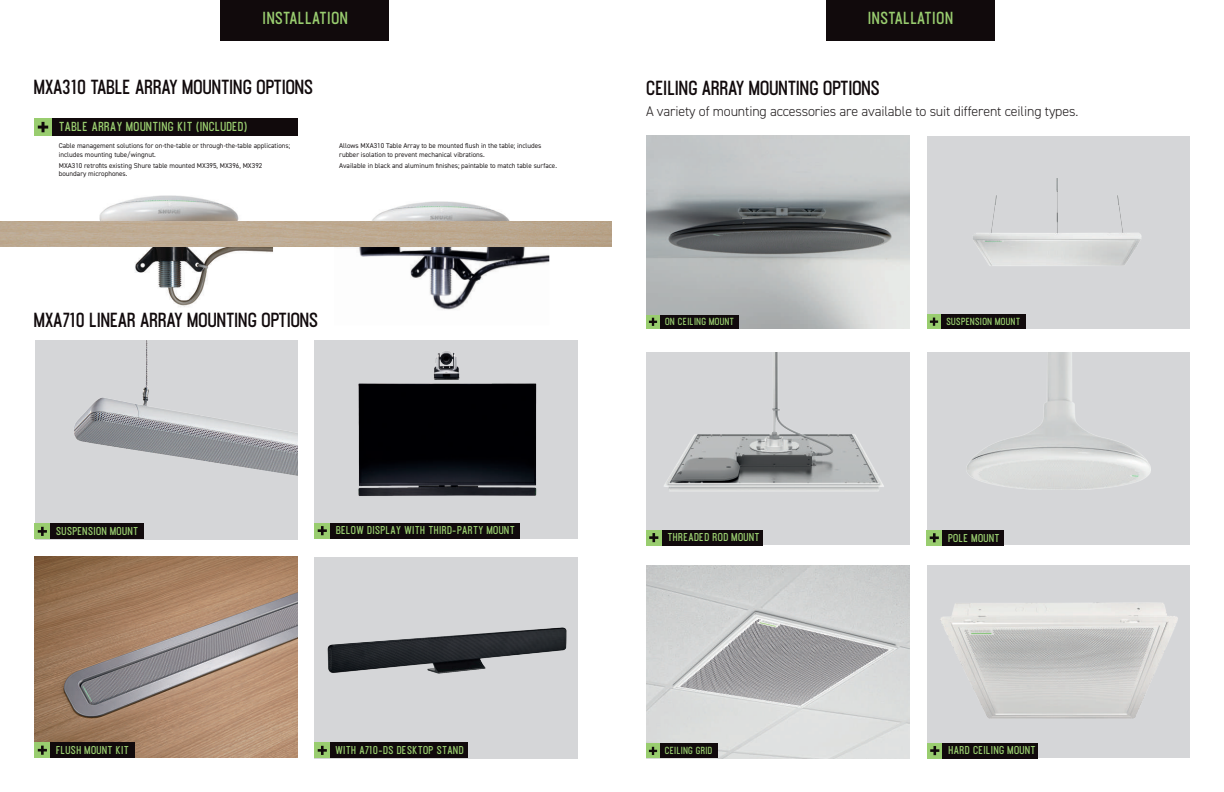
<style>
.page{position:relative;width:1224px;height:792px;background:#fff}
.page>*{position:absolute;margin:0;border:0;box-sizing:border-box;transform-origin:0 0}
.t1{font:700 18px "Ostrich Proper";letter-spacing:-.045em;color:#110a0c}
.t2{font:700 15.4px "Ostrich Proper";color:#99cd6f}
.t3{font:300 14px "DIN2014";letter-spacing:-.01em;color:#231f20}
.t4{font:700 11.5px "Ostrich Proper";color:#99cd6f}
.t5{font:700 10.1px "Ostrich Proper";color:#99cd6f}
.t6{font:700 9.1px "Ostrich Proper";color:#99cd6f}
.t7{font:7px/8.4px "DIN2014";color:#231f20}
</style>
<div class="page">
<img style="left:372px;top:201px;width:138px;height:20px">
<img style="left:334px;top:246px;width:215px;height:64px">
<img style="left:99px;top:195px;width:140px;height:26px">
<img style="left:88px;top:246px;width:185px;height:61px">
<img style="left:0;top:221px;width:612px;height:25px">
<div style="left:52px;top:118px;width:245px;height:18px;background:#110a0c"></div>
<div style="left:34px;top:118px;width:18px;height:18px;background:#99cd6f"></div>
<svg style="left:38px;top:122px;width:10px;height:10px"></svg>
<div style="left:221px;top:0;width:168px;height:41px;background:#110a0c"></div>
<img style="left:35px;top:340px;width:262px;height:199px">
<div style="left:315px;top:340px;width:263px;height:199px;background:#d5d6d8"></div>
<img style="left:358px;top:351px;width:179px;height:145px">
<div style="left:35px;top:524px;width:15px;height:15px;background:#99cd6f"></div>
<svg style="left:38px;top:527px;width:9px;height:9px"></svg>
<div style="left:50px;top:524px;width:94px;height:15px;background:#110a0c"></div>
<div style="left:826px;top:0;width:169px;height:41px;background:#110a0c"></div>
<img style="left:34px;top:557px;width:263px;height:201px">
<div style="left:35px;top:742px;width:15px;height:16px;background:#99cd6f"></div>
<svg style="left:38px;top:746px;width:9px;height:9px"></svg>
<div style="left:50px;top:742px;width:85px;height:16px;background:#110a0c"></div>
<img style="left:315px;top:557px;width:263px;height:198px">
<div style="left:315px;top:743px;width:15px;height:15px;background:#99cd6f"></div>
<svg style="left:318px;top:746px;width:9px;height:9px"></svg>
<div style="left:330px;top:743px;width:138px;height:15px;background:#110a0c"></div>
<div style="left:315px;top:523px;width:15px;height:15px;background:#99cd6f"></div>
<svg style="left:318px;top:526px;width:9px;height:9px"></svg>
<div style="left:330px;top:523px;width:189px;height:15px;background:#110a0c"></div>
<img style="left:646px;top:565px;width:263px;height:193px">
<div style="left:646px;top:744px;width:14px;height:14px;background:#99cd6f"></div>
<svg style="left:649px;top:747px;width:8px;height:8px"></svg>
<div style="left:660px;top:744px;width:58px;height:14px;background:#110a0c"></div>
<div style="left:927px;top:136px;width:263px;height:193px;background:#d5d6d8"></div>
<div style="left:927px;top:315px;width:14px;height:14px;background:#99cd6f"></div>
<svg style="left:930px;top:318px;width:8px;height:8px"></svg>
<div style="left:941px;top:315px;width:85px;height:14px;background:#110a0c"></div>
<div style="left:927px;top:565px;width:263px;height:192px;background:#d5d6d8"></div>
<img style="left:940px;top:602px;width:238px;height:117px">
<div style="left:927px;top:743px;width:16px;height:15px;background:#99cd6f"></div>
<svg style="left:930px;top:746px;width:9px;height:9px"></svg>
<div style="left:943px;top:743px;width:95px;height:15px;background:#110a0c"></div>
<div style="left:927px;top:352px;width:263px;height:193px;background:#d5d6d8"></div>
<img style="left:967px;top:352px;width:183px;height:137px">
<div style="left:927px;top:530px;width:15px;height:16px;background:#99cd6f"></div>
<svg style="left:930px;top:533px;width:9px;height:9px"></svg>
<div style="left:942px;top:530px;width:61px;height:16px;background:#110a0c"></div>
<img style="left:646px;top:352px;width:263px;height:193px">
<div style="left:646px;top:530px;width:16px;height:15px;background:#99cd6f"></div>
<svg style="left:649px;top:533px;width:9px;height:9px"></svg>
<div style="left:662px;top:530px;width:101px;height:15px;background:#110a0c"></div>
<img style="left:646px;top:136px;width:263px;height:193px">
<div style="left:646px;top:315px;width:14px;height:14px;background:#99cd6f"></div>
<svg style="left:649px;top:318px;width:8px;height:8px"></svg>
<div style="left:660px;top:315px;width:78px;height:14px;background:#110a0c"></div>
<h2 class="t2" style="left:262px;top:8px;width:87px">INSTALLATION</h2>
<h2 class="t2" style="left:868px;top:8px;width:87px">INSTALLATION</h2>
<h1 class="t1" style="left:34px;top:75px;width:281px">MXA310 TABLE ARRAY MOUNTING OPTIONS</h1>
<h1 class="t1" style="left:646px;top:76px;width:236px">CEILING ARRAY MOUNTING OPTIONS</h1>
<h3 class="t3" style="left:646px;top:103px;width:434px">A variety of mounting accessories are available to suit different ceiling types.</h3>
<h3 class="t4" style="left:59px;top:119px;width:190px">TABLE ARRAY MOUNTING KIT (INCLUDED)</h3>
<p class="t7" style="left:59px;top:141px;width:233px">Cable management solutions for on-the-table or through-the-table applications; includes mounting tube/wingnut.</p>
<p class="t7" style="left:59px;top:161px;width:205px">MXA310 retrofits existing Shure table mounted MX395, MX396, MX392 boundary microphones.</p>
<p class="t7" style="left:339px;top:141px;width:204px">Allows MXA310 Table Array to be mounted flush in the table; includes rubber isolation to prevent mechanical vibrations.</p>
<p class="t7" style="left:339px;top:161px;width:219px">Available in black and aluminum finishes; paintable to match table surface.</p>
<h1 class="t1" style="left:34px;top:308px;width:286px">MXA710 LINEAR ARRAY MOUNTING OPTIONS</h1>
<h3 class="t5" style="left:56px;top:525px;width:84px">SUSPENSION MOUNT</h3>
<h3 class="t5" style="left:336px;top:524px;width:180px">BELOW DISPLAY WITH THIRD-PARTY MOUNT</h3>
<h3 class="t5" style="left:56px;top:743px;width:75px">FLUSH MOUNT KIT</h3>
<h3 class="t5" style="left:335px;top:744px;width:130px">WITH A710-DS DESKTOP STAND</h3>
<h3 class="t6" style="left:665px;top:316px;width:71px">ON CEILING MOUNT</h3>
<h3 class="t6" style="left:946px;top:316px;width:76px">SUSPENSION MOUNT</h3>
<h3 class="t5" style="left:668px;top:531px;width:94px">THREADED ROD MOUNT</h3>
<h3 class="t5" style="left:948px;top:531px;width:53px">POLE MOUNT</h3>
<h3 class="t6" style="left:665px;top:745px;width:49px">CEILING GRID</h3>
<h3 class="t5" style="left:949px;top:744px;width:89px">HARD CEILING MOUNT</h3>
</div>
